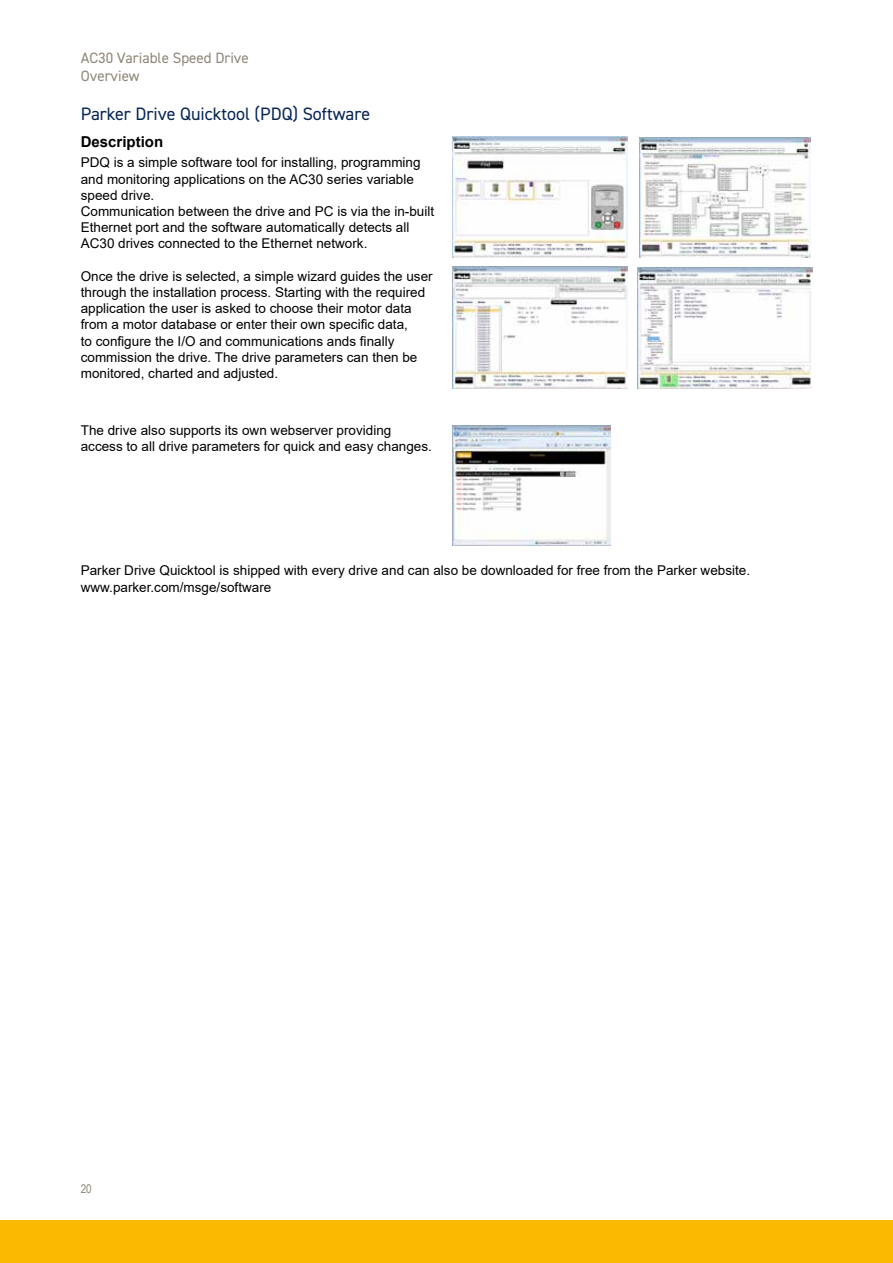
<style>
.page{position:relative;width:893px;height:1263px;background:#fff}
.page>*{position:absolute;margin:0;border:0;box-sizing:border-box;transform-origin:0 0}
.t1{font:18px "DIN2014";color:#052453}
.t2{font:15px/18px "DIN2014";color:#8e8677}
.t3{font:700 15px "Arial";color:#000}
.t4{font:13.5px/16.2px "Arial";color:#000}
.t5{font:12px "Arial Narrow";color:#8e8677}
</style>
<div class="page">
<div style="left:0;top:1220px;width:893px;height:43px;background:#fbba00"></div>
<img style="left:453px;top:136px;width:174px;height:121px">
<img style="left:453px;top:267px;width:174px;height:121px">
<img style="left:640px;top:138px;width:170px;height:119px">
<img style="left:638px;top:267px;width:174px;height:121px">
<img style="left:453px;top:425px;width:157px;height:120px">
<p class="t2" style="left:81px;top:48px;width:170px">AC30 Variable Speed Drive<br>Overview</p>
<h1 class="t1" style="left:81px;top:103px;width:291px">Parker Drive Quicktool (PDQ) Software</h1>
<p class="t3" style="left:81px;top:131px;width:84px">Description</p>
<p class="t4" style="left:81px;top:155px;width:355px">PDQ is a simple software tool for installing, programming and monitoring applications on the AC30 series variable speed drive.<br>Communication between the drive and PC is via the in-built Ethernet port and the software automatically detects all AC30 drives connected to the Ethernet network.</p>
<p class="t4" style="left:81px;top:268px;width:353px">Once the drive is selected, a simple wizard guides the user through the installation process. Starting with the required application the user is asked to choose their motor data from a motor database or enter their own specific data,<br>to configure the I/O and communications ands finally commission the drive. The drive parameters can then be monitored, charted and adjusted.</p>
<p class="t4" style="left:81px;top:422px;width:353px">The drive also supports its own webserver providing access to all drive parameters for quick and easy changes.</p>
<p class="t4" style="left:81px;top:562px;width:671px">Parker Drive Quicktool is shipped with every drive and can also be downloaded for free from the Parker website. www.parker.com/msge/software</p>
<p class="t5" style="left:81px;top:1180px;width:12px">20</p>
</div>
